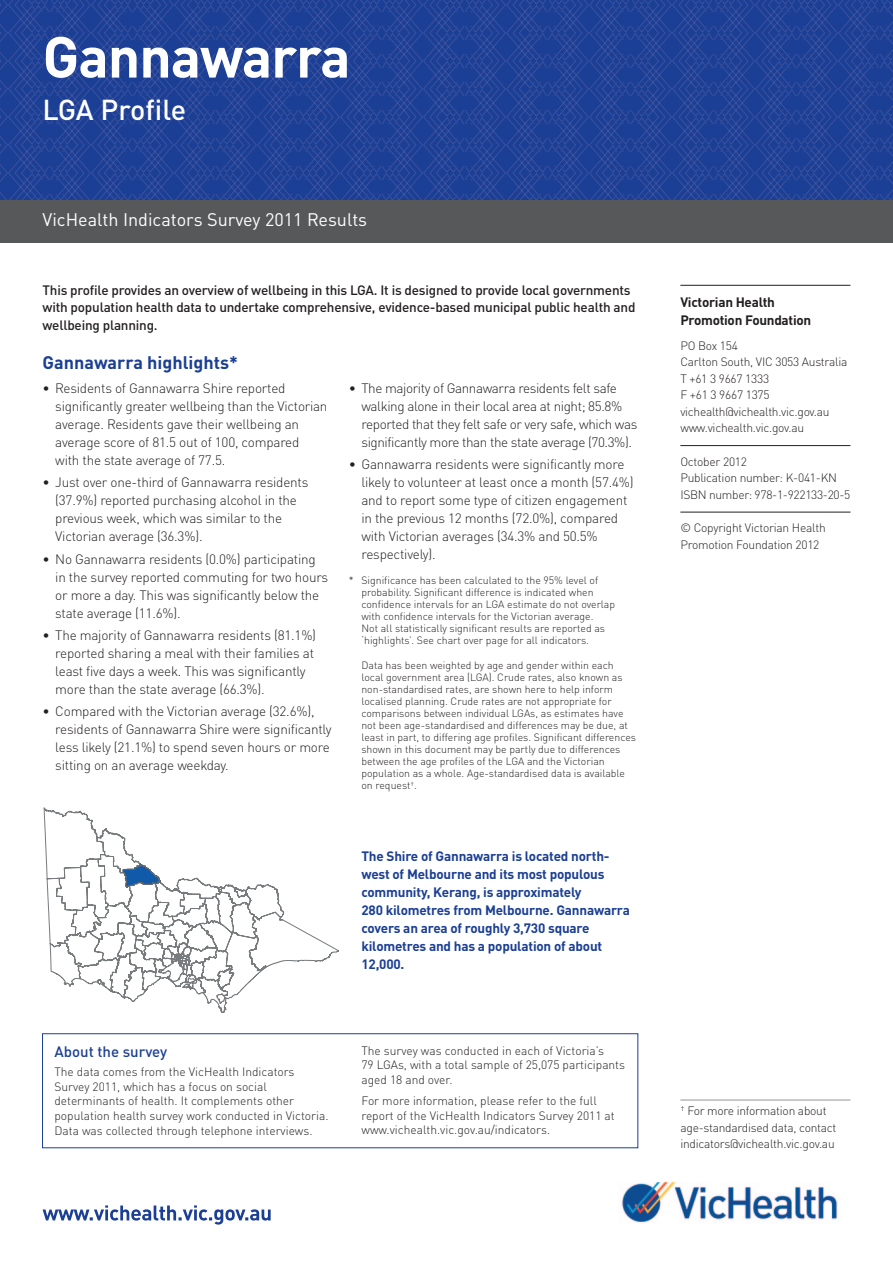
<style>
.page{position:relative;width:893px;height:1263px;background:#fff}
.page>*{position:absolute;margin:0;border:0;box-sizing:border-box;transform-origin:0 0}
.t1{font:700 57px "DINOT";letter-spacing:-.02em;color:#fff}
.t2{font:500 28.5px "DINOT";letter-spacing:-.005em;color:#fff}
.t3{font:18px "DINOT";color:#fff}
.t4{font:700 18px "DINOT";color:#1b3f94}
.t5{font:500 15px "DINOT";color:#1b3f94}
.t6{font:300 13.5px/18px "DINOT";letter-spacing:-.015em;color:#231f20}
.t7{font:700 13.5px/18px "DINOT";letter-spacing:-.015em;color:#1b3f94}
.t8{font:500 13.5px/17.2px "DINOT";letter-spacing:-.015em;color:#231f20}
.t9{font:700 13.5px/18px "DINOT";letter-spacing:-.02em;color:#231f20}
.t10{font:300 12px/16.5px "DINOT";letter-spacing:-.005em;color:#231f20}
.t11{font:300 10.5px/12px "DINOT";color:#231f20}
</style>
<div class="page">
<svg style="left:0;top:0;width:893px;height:200px;background:#214295"></svg>
<div style="left:0;top:200px;width:893px;height:42px;background:#57585a"></div>
<svg style="left:43px;top:1205px;width:228px;height:19px"></svg>
<img style="left:621px;top:1181px;width:217px;height:42px">
<hr style="left:680px;top:1100px;width:170px;height:1px;background:#939598">
<div style="left:42px;top:1033px;width:596px;height:115px;border:1px solid #1b3f94"></div>
<hr style="left:680px;top:285px;width:170px;height:1px;background:#231f20">
<hr style="left:680px;top:445px;width:170px;height:1px;background:#231f20">
<hr style="left:680px;top:512px;width:170px;height:1px;background:#231f20">
<svg style="left:44px;top:807px;width:295px;height:206px"></svg>
<svg style="left:123px;top:864px;width:38px;height:23px"></svg>
<h1 class="t1" style="left:43px;top:20px;width:310px">Gannawarra</h1>
<h2 class="t2" style="left:43px;top:92px;width:145px">LGA Profile</h2>
<h3 class="t3" style="left:43px;top:209px;width:326px">VicHealth Indicators Survey 2011 Results</h3>
<p class="t8" style="left:43px;top:281px;width:594px">This profile provides an overview of wellbeing in this LGA. It is designed to provide local governments with population health data to undertake comprehensive, evidence-based municipal public health and wellbeing planning.</p>
<h3 class="t4" style="left:43px;top:351px;width:197px">Gannawarra highlights*</h3>
<p class="t6" style="left:55px;top:379px;width:274px;text-indent:-13px">• Residents of Gannawarra Shire reported significantly greater wellbeing than the Victorian average. Residents gave their wellbeing an average score of 81.5 out of 100, compared<br>with the state average of 77.5.</p>
<p class="t6" style="left:55px;top:473px;width:255px;text-indent:-13px">• Just over one-third of Gannawarra residents (37.9%) reported purchasing alcohol in the previous week, which was similar to the Victorian average (36.3%).</p>
<p class="t6" style="left:55px;top:550px;width:274px;text-indent:-13px">• No Gannawarra residents (0.0%) participating in the survey reported commuting for two hours or more a day. This was significantly below the state average (11.6%).</p>
<p class="t6" style="left:55px;top:626px;width:262px;text-indent:-13px">• The majority of Gannawarra residents (81.1%) reported sharing a meal with their families at least five days a week. This was significantly more than the state average (66.3%).</p>
<p class="t6" style="left:55px;top:702px;width:278px;text-indent:-13px">• Compared with the Victorian average (32.6%), residents of Gannawarra Shire were significantly less likely (21.1%) to spend seven hours or more sitting on an average weekday.</p>
<p class="t6" style="left:361px;top:379px;width:277px;text-indent:-13px">• The majority of Gannawarra residents felt safe walking alone in their local area at night; 85.8% reported that they felt safe or very safe, which was significantly more than the state average (70.3%).</p>
<p class="t6" style="left:361px;top:455px;width:274px;text-indent:-13px">• Gannawarra residents were significantly more likely to volunteer at least once a month (57.4%) and to report some type of citizen engagement in the previous 12 months (72.0%), compared with Victorian averages (34.3% and 50.5% respectively).</p>
<p class="t11" style="left:361px;top:574px;width:255px;text-indent:-13px">* Significance has been calculated to the 95% level of probability. Significant difference is indicated when confidence intervals for an LGA estimate do not overlap with confidence intervals for the Victorian average.<br>Not all statistically significant results are reported as ‘highlights’. See chart over page for all indicators.</p>
<p class="t11" style="left:361px;top:659px;width:276px">Data has been weighted by age and gender within each local government area (LGA). Crude rates, also known as non-standardised rates, are shown here to help inform localised planning. Crude rates are not appropriate for comparisons between individual LGAs, as estimates have not been age-standardised and differences may be due, at least in part, to differing age profiles. Significant differences shown in this document may be partly due to differences between the age profiles of the LGA and the Victorian population as a whole. Age-standardised data is available on request<sup>†</sup>.</p>
<p class="t5" style="left:54px;top:1042px;width:114px">About the survey</p>
<p class="t10" style="left:54px;top:1064px;width:276px;line-height:14.9px">The data comes from the VicHealth Indicators Survey 2011, which has a focus on social determinants of health. It complements other population health survey work conducted in Victoria.<br>Data was collected through telephone interviews.</p>
<p class="t7" style="left:361px;top:847px;width:270px">The Shire of Gannawarra is located north&shy;west of Melbourne and its most populous community, Kerang, is approximately<br>280 kilometres from Melbourne. Gannawarra covers an area of roughly 3,730 square kilometres and has a population of about 12,000.</p>
<p class="t10" style="left:361px;top:1043px;width:265px;line-height:14.7px">The survey was conducted in each of Victoria’s<br>79 LGAs, with a total sample of 25,075 participants aged 18 and over.</p>
<p class="t10" style="left:361px;top:1093px;width:255px;line-height:14.7px">For more information, please refer to the full report of the VicHealth Indicators Survey 2011 at www.vichealth.vic.gov.au/indicators.</p>
<p class="t9" style="left:680px;top:293px;width:132px">Victorian Health<br>Promotion Foundation</p>
<p class="t10" style="left:680px;top:337px;width:169px">PO Box 154<br>Carlton South, VIC 3053 Australia<br>T +61 3 9667 1333<br>F +61 3 9667 1375 vichealth@vichealth.vic.gov.au www.vichealth.vic.gov.au</p>
<p class="t10" style="left:680px;top:453px;width:172px">October 2012<br>Publication number: K-041-KN<br>ISBN number: 978-1-922133-20-5</p>
<p class="t10" style="left:680px;top:520px;width:147px">© Copyright Victorian Health<br>Promotion Foundation 2012</p>
<p class="t10" style="left:680px;top:1102px;width:158px"><sup>†</sup> For more information about age-standardised data, contact indicators@vichealth.vic.gov.au</p>
</div>
